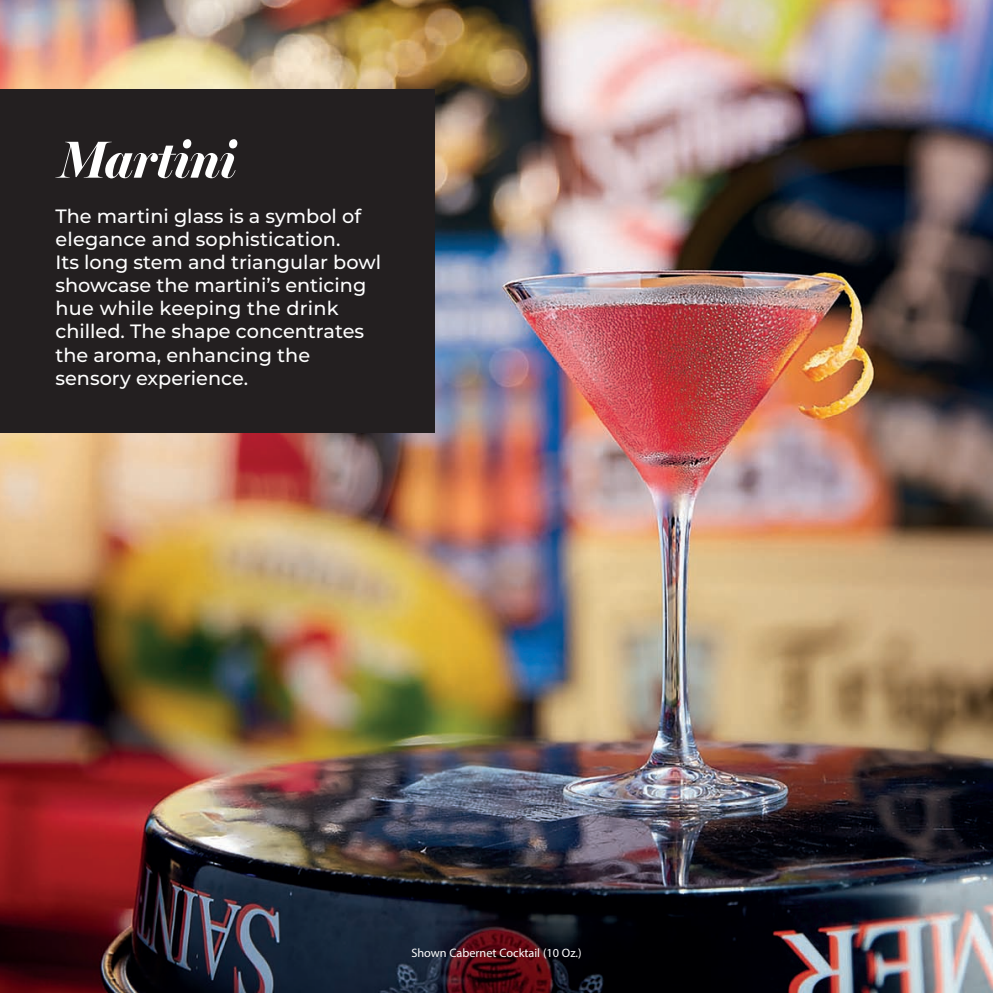
<style>
.page{position:relative;width:993px;height:993px;background:#fff}
.page>*{position:absolute;margin:0;border:0;box-sizing:border-box;transform-origin:0 0}
.t1{font:italic 700 52.5px "Miller Banner";letter-spacing:-.02em;color:#fff}
.t2{font:500 19.25px/23.1px "Montserrat";color:#fff}
.t3{font:12.25px "Myriad Pro";color:#fff}
</style>
<div class="page">
<img style="left:0;top:0;width:992px;height:992px">
<div style="left:0;top:89px;width:434px;height:344px;background:#231f20"></div>
<h1 class="t1" style="left:60px;top:128px;width:178px">Martini</h1>
<p class="t2" style="left:55px;top:203px;width:327px">The martini glass is a symbol of elegance and sophistication.<br>Its long stem and triangular bowl showcase the martini’s enticing hue while keeping the drink chilled. The shape concentrates the aroma, enhancing the sensory experience.</p>
<p class="t3" style="left:411px;top:945px;width:172px">Shown Cabernet Cocktail (10 Oz.)</p>
</div>
